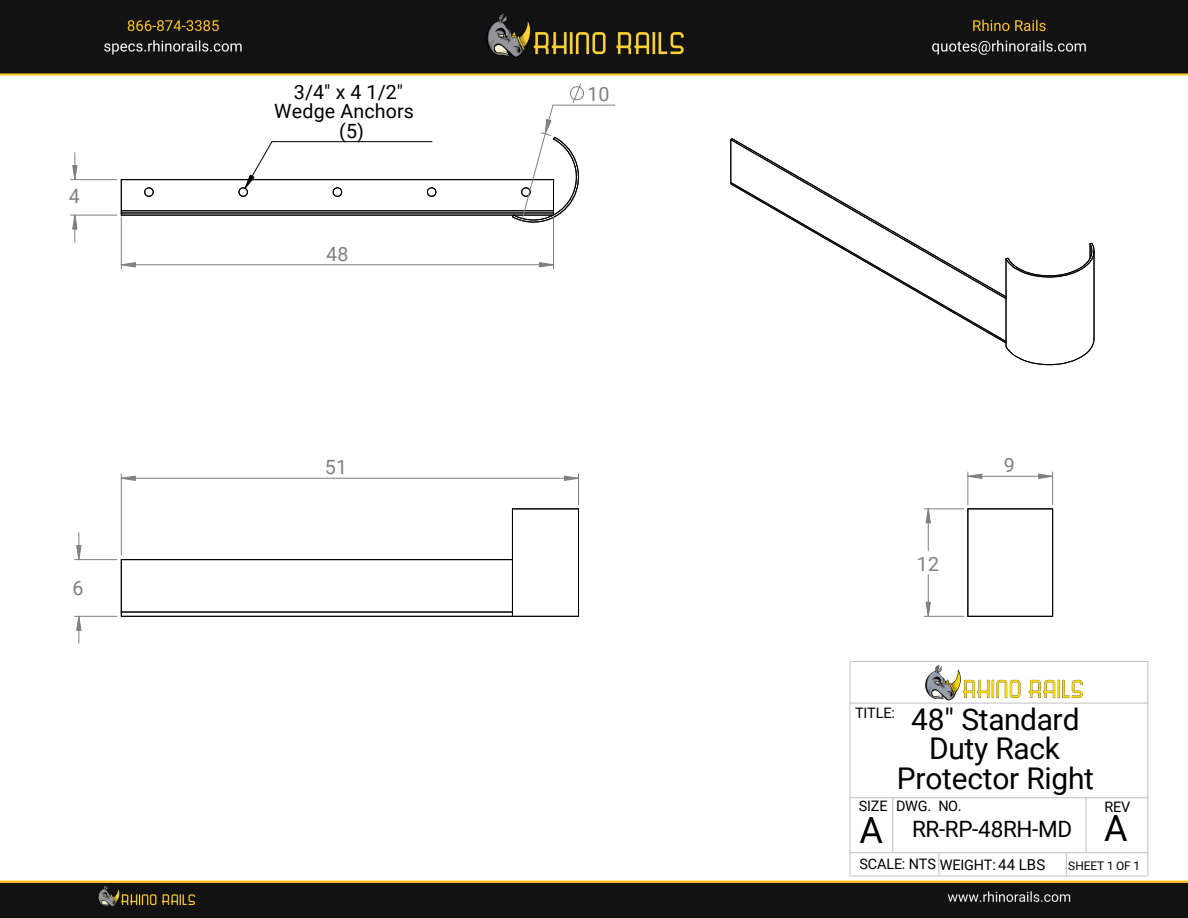
<style>
.page{position:relative;width:1188px;height:918px;background:#fff}
.page>*{position:absolute;margin:0;border:0;box-sizing:border-box;transform-origin:0 0}
.t1{font:36px "Roboto";color:#000}
.t2{font:30px/29.8px "Roboto";letter-spacing:-.01em;color:#000}
.t3{font:22.5px "Roboto";letter-spacing:-.015em;color:#000}
.t4{font:19.65px "Roboto";letter-spacing:.005em;color:#000}
.t5{font:19.65px "Roboto";letter-spacing:.015em;color:#808080}
.t6{font:14.4px "Roboto";letter-spacing:-.01em;color:#000}
.t7{font:11.85px "Roboto";letter-spacing:-.005em;color:#000}
.s1{font-size:15px}
</style>
<div class="page">
<img style="left:0;top:0;width:1188px;height:918px">
<hr style="left:850px;top:876px;width:298px;height:1px;background:#c0c0c0">
<hr style="left:1147px;top:661px;width:1px;height:215px;background:#c0c0c0">
<svg style="left:1066px;top:853px;width:1px;height:23px"></svg>
<hr style="left:1086px;top:798px;width:1px;height:55px;background:#c0c0c0">
<svg style="left:939px;top:853px;width:1px;height:23px"></svg>
<hr style="left:892px;top:798px;width:1px;height:55px;background:#c0c0c0">
<hr style="left:850px;top:703px;width:298px;height:1px;background:#c0c0c0">
<hr style="left:850px;top:797px;width:298px;height:1px;background:#c0c0c0">
<hr style="left:850px;top:852px;width:298px;height:1px;background:#c0c0c0">
<hr style="left:850px;top:661px;width:1px;height:215px;background:#c0c0c0">
<hr style="left:850px;top:661px;width:298px;height:1px;background:#c0c0c0">
<hr style="left:121px;top:215px;width:433px;height:1px;background:#000">
<hr style="left:121px;top:212px;width:433px;height:1px;background:#000">
<hr style="left:121px;top:210px;width:433px;height:1px;background:#000">
<svg style="left:427px;top:187px;width:10px;height:10px"></svg>
<svg style="left:332px;top:187px;width:11px;height:10px"></svg>
<svg style="left:144px;top:187px;width:10px;height:10px"></svg>
<hr style="left:121px;top:179px;width:433px;height:1px;background:#000">
<hr style="left:121px;top:180px;width:1px;height:31px;background:#000">
<hr style="left:967px;top:509px;width:1px;height:107px;background:#000">
<hr style="left:1052px;top:509px;width:1px;height:107px;background:#000">
<hr style="left:968px;top:508px;width:85px;height:1px;background:#000">
<hr style="left:968px;top:616px;width:85px;height:1px;background:#000">
<hr style="left:1094px;top:251px;width:1px;height:88px;background:#000">
<svg style="left:730px;top:300px;width:276px;height:43px"></svg>
<hr style="left:730px;top:140px;width:1px;height:43px;background:#000">
<svg style="left:731px;top:138px;width:276px;height:160px"></svg>
<hr style="left:1006px;top:259px;width:1px;height:87px;background:#000">
<svg style="left:1005px;top:338px;width:90px;height:28px"></svg>
<svg style="left:1005px;top:242px;width:90px;height:36px"></svg>
<hr style="left:578px;top:509px;width:1px;height:107px;background:#000">
<hr style="left:121px;top:612px;width:391px;height:1px;background:#000">
<hr style="left:121px;top:560px;width:1px;height:52px;background:#000">
<hr style="left:121px;top:559px;width:391px;height:1px;background:#000">
<hr style="left:121px;top:616px;width:391px;height:1px;background:#000">
<hr style="left:512px;top:509px;width:1px;height:107px;background:#000">
<hr style="left:512px;top:616px;width:67px;height:1px;background:#000">
<hr style="left:512px;top:508px;width:67px;height:1px;background:#000">
<hr style="left:272px;top:141px;width:160px;height:1px;background:#000">
<hr style="left:71px;top:179px;width:46px;height:1px;background:#808080">
<hr style="left:71px;top:215px;width:46px;height:1px;background:#808080">
<hr style="left:121px;top:264px;width:433px;height:1px;background:#808080">
<hr style="left:121px;top:217px;width:1px;height:52px;background:#808080">
<hr style="left:553px;top:217px;width:1px;height:52px;background:#808080">
<hr style="left:553px;top:105px;width:62px;height:1px;background:#808080">
<svg style="left:72px;top:214px;width:6px;height:28px"></svg>
<svg style="left:539px;top:262px;width:14px;height:6px"></svg>
<svg style="left:120px;top:262px;width:16px;height:6px"></svg>
<svg style="left:72px;top:153px;width:6px;height:27px"></svg>
<svg style="left:511px;top:83px;width:73px;height:140px"></svg>
<svg style="left:238px;top:141px;width:35px;height:56px"></svg>
<hr style="left:968px;top:476px;width:85px;height:1px;background:#808080">
<hr style="left:967px;top:472px;width:1px;height:33px;background:#808080">
<hr style="left:1052px;top:472px;width:1px;height:33px;background:#808080">
<hr style="left:924px;top:508px;width:40px;height:1px;background:#808080">
<hr style="left:924px;top:616px;width:40px;height:1px;background:#808080">
<hr style="left:928px;top:509px;width:1px;height:42px;background:#808080">
<hr style="left:928px;top:575px;width:1px;height:41px;background:#808080">
<svg style="left:967px;top:473px;width:16px;height:6px"></svg>
<svg style="left:1038px;top:473px;width:15px;height:6px"></svg>
<svg style="left:925px;top:508px;width:6px;height:16px"></svg>
<svg style="left:925px;top:602px;width:6px;height:15px"></svg>
<hr style="left:121px;top:478px;width:458px;height:1px;background:#808080">
<hr style="left:578px;top:474px;width:1px;height:31px;background:#808080">
<hr style="left:121px;top:474px;width:1px;height:81px;background:#808080">
<hr style="left:75px;top:559px;width:42px;height:1px;background:#808080">
<hr style="left:75px;top:616px;width:42px;height:1px;background:#808080">
<svg style="left:564px;top:475px;width:14px;height:6px"></svg>
<svg style="left:120px;top:475px;width:16px;height:6px"></svg>
<svg style="left:76px;top:533px;width:6px;height:27px"></svg>
<svg style="left:76px;top:615px;width:6px;height:28px"></svg>
<img style="left:920px;top:651px;width:169px;height:68px">
<p class="t5" style="left:69px;top:182px;width:13px">4</p>
<p class="t5" style="left:73px;top:574px;width:13px">6</p>
<p class="t4" style="left:294px;top:78px;width:111px">3/4" x 4 1/2"</p>
<p class="t4" style="left:274px;top:98px;width:141px">Wedge Anchors</p>
<p class="t4" style="left:339px;top:117px;width:26px">(5)</p>
<p class="t5" style="left:326px;top:240px;width:24px">48</p>
<p class="t5" style="left:325px;top:454px;width:24px">51</p>
<p class="t5" style="left:588px;top:80px;width:24px">10</p>
<p class="t5" style="left:917px;top:550px;width:24px">12</p>
<p class="t5" style="left:1004px;top:452px;width:13px">9</p>
<p class="t2" style="left:929px;top:703px;width:152px;text-indent:-74px"><sup>TITLE:</sup> 48" Standard<br>Duty Rack</p>
<p class="t2" style="left:897px;top:763px;width:199px">Protector Right</p>
<p class="t6" style="left:859px;top:796px;width:30px">SIZE</p>
<p class="t6" style="left:896px;top:796px;width:67px">DWG. NO.</p>
<p class="t6" style="left:1104px;top:797px;width:27px">REV</p>
<p class="t1" style="left:1104px;top:803px;width:25px">A</p>
<p class="t1" style="left:860px;top:805px;width:25px">A</p>
<p class="t3" style="left:912px;top:813px;width:162px">RR-RP-48RH-MD</p>
<p class="t6" style="left:860px;top:854px;width:187px">SCALE: NTS WEIGHT: <span class="s1">44 LBS</span></p>
<p class="t7" style="left:1068px;top:857px;width:73px">SHEET 1 OF 1</p>
</div>
